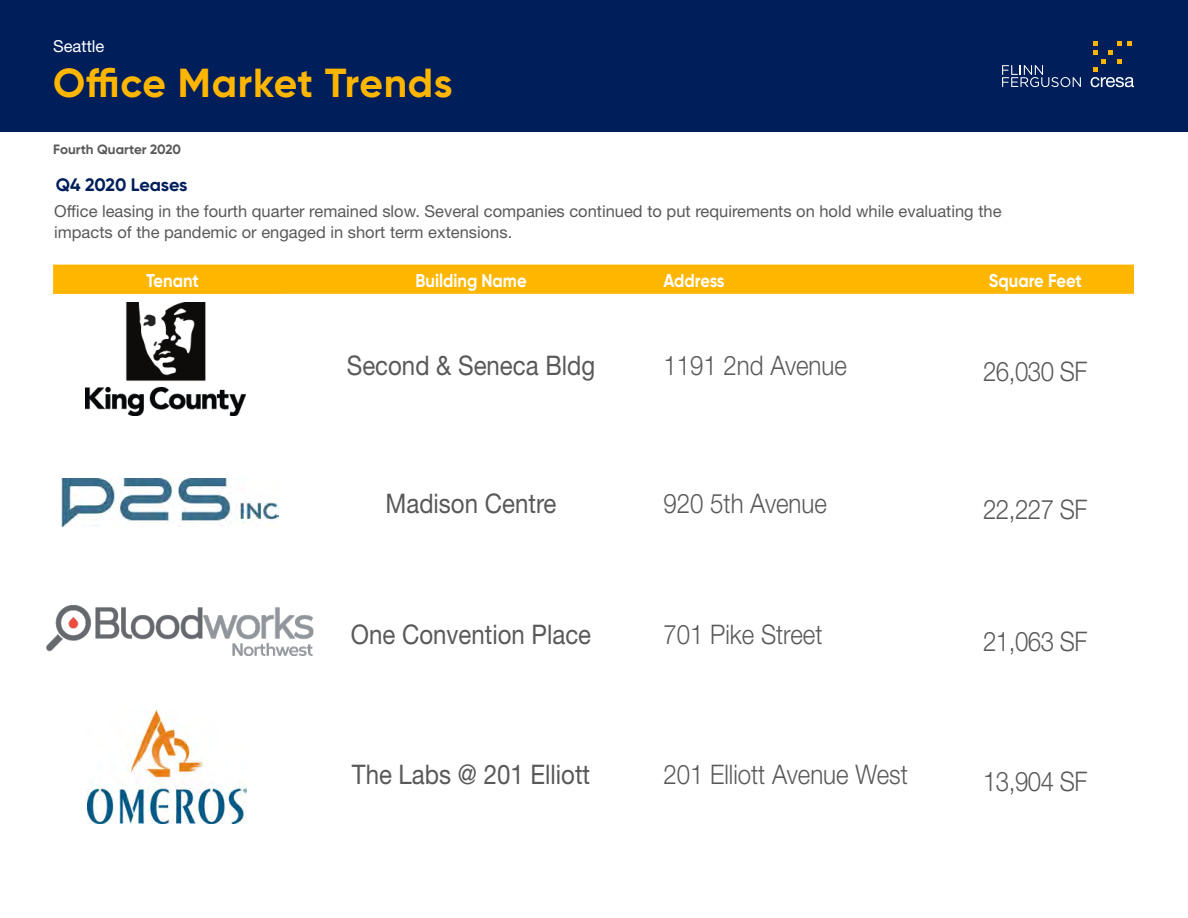
<style>
.page{position:relative;width:1188px;height:918px;background:#fff}
.page>*{position:absolute;margin:0;border:0;box-sizing:border-box;transform-origin:0 0}
.t1{font:700 40.5px "Gilroy";letter-spacing:.02em;color:#ffb600}
.t2{font:300 27px "Helvetica Neue LT Std";color:#595959;scale:.89 1}
.t3{font:27px "Helvetica Neue LT Std";color:#595959;scale:.89 1}
.t4{font:700 18.6px "Gilroy";color:#fff;scale:.89 1}
.t5{font:700 18px "Gilroy";letter-spacing:-.01em;color:#001e5a}
.t6{font:16.5px/21px "Helvetica Neue LT Std";color:#595959}
.t7{font:16.5px "Helvetica Neue LT Std";color:#fff}
.t8{font:700 13.5px "Gilroy";color:#595959}
</style>
<div class="page">
<div style="left:0;top:0;width:1188px;height:131px;background:#001e5a"></div>
<svg style="left:1091px;top:42px;width:43px;height:45px"></svg>
<svg style="left:1002px;top:65px;width:79px;height:22px"></svg>
<div style="left:53px;top:265px;width:1081px;height:29px;background:#ffb600"></div>
<img style="left:61px;top:479px;width:218px;height:47px">
<img style="left:46px;top:605px;width:268px;height:51px">
<img style="left:86px;top:302px;width:159px;height:114px">
<img style="left:87px;top:710px;width:159px;height:113px">
<p class="t7" style="left:53px;top:36px;width:53px">Seattle</p>
<h1 class="t1" style="left:53px;top:57px;width:401px">Office Market Trends</h1>
<p class="t8" style="left:53px;top:141px;width:129px">Fourth Quarter 2020</p>
<p class="t5" style="left:56px;top:174px;width:133px">Q4 2020 Leases</p>
<p class="t6" style="left:54px;top:200px;width:949px">Office leasing in the fourth quarter remained slow. Several companies continued to put requirements on hold while evaluating the impacts of the pandemic or engaged in short term extensions.</p>
<p class="t4" style="left:146px;top:269px;width:61px">Tenant</p>
<p class="t4" style="left:415px;top:269px;width:127px">Building Name</p>
<p class="t4" style="left:663px;top:269px;width:70px">Address</p>
<p class="t4" style="left:989px;top:269px;width:106px">Square Feet</p>
<p class="t3" style="left:347px;top:349px;width:281px">Second &amp; Seneca Bldg</p>
<p class="t2" style="left:663px;top:349px;width:208px">1191 2nd Avenue</p>
<p class="t2" style="left:983px;top:355px;width:119px">26,030 SF</p>
<p class="t3" style="left:386px;top:487px;width:194px">Madison Centre</p>
<p class="t2" style="left:663px;top:487px;width:185px">920 5th Avenue</p>
<p class="t2" style="left:983px;top:493px;width:119px">22,227 SF</p>
<p class="t3" style="left:351px;top:619px;width:272px">One Convention Place</p>
<p class="t2" style="left:663px;top:618px;width:180px">701 Pike Street</p>
<p class="t2" style="left:983px;top:625px;width:119px">21,063 SF</p>
<p class="t3" style="left:352px;top:759px;width:269px">The Labs @ 201 Elliott</p>
<p class="t2" style="left:663px;top:758px;width:276px">201 Elliott Avenue West</p>
<p class="t2" style="left:983px;top:765px;width:119px">13,904 SF</p>
</div>
